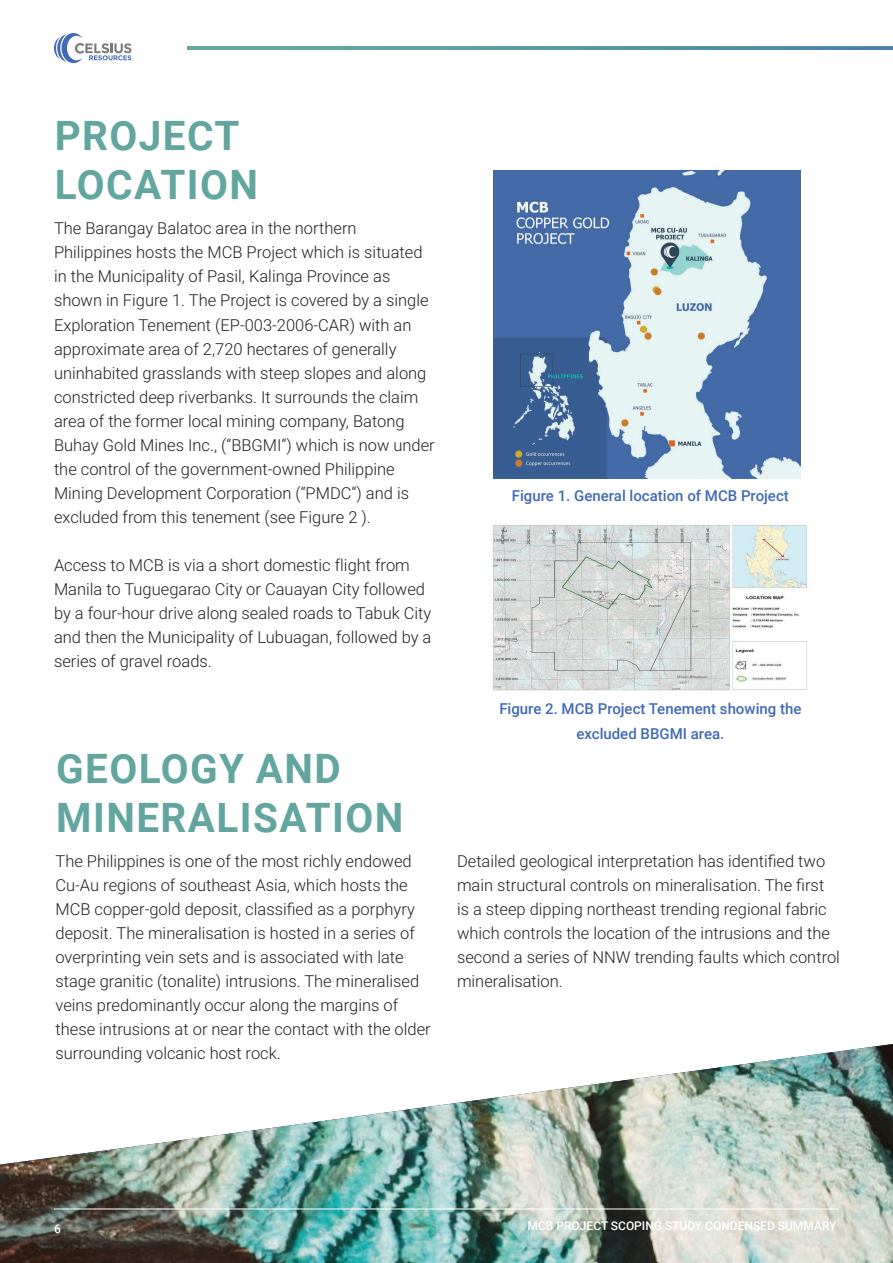
<style>
.page{position:relative;width:893px;height:1263px;background:#fff}
.page>*{position:absolute;margin:0;border:0;box-sizing:border-box;transform-origin:0 0}
.t1{font:700 40.5px/48.6px "Roboto";letter-spacing:.035em;color:#63a69f}
.t2{font:300 16.5px/24px "Roboto";color:#231f20}
.t3{font:500 15px/25.5px "Roboto";color:#416bb4;text-align:center}
.t4{font:500 12px "Roboto";color:#fff}
</style>
<div class="page">
<svg style="left:492px;top:525px;width:315px;height:166px;background:#d8dcdb"></svg>
<img style="left:494px;top:170px;width:307px;height:309px">
<img style="left:0;top:1044px;width:893px;height:219px">
<hr style="left:54px;top:1209px;width:785px;height:1px;background:#fff">
<img style="left:187px;top:47px;width:706px;height:2px">
<svg style="left:54px;top:33px;width:77px;height:30px"></svg>
<h1 class="t1" style="left:55px;top:110px;width:205px">PROJECT<br>LOCATION</h1>
<p class="t2" style="left:54px;top:216px;width:382px">The Barangay Balatoc area in the northern Philippines hosts the MCB Project which is situated in the Municipality of Pasil, Kalinga Province as shown in Figure 1. The Project is covered by a single Exploration Tenement (EP-003-2006-CAR) with an approximate area of 2,720 hectares of generally uninhabited grasslands with steep slopes and along constricted deep riverbanks. It surrounds the claim area of the former local mining company, Batong Buhay Gold Mines Inc., (“BBGMI”) which is now under the control of the government-owned Philippine Mining Development Corporation (“PMDC”) and is excluded from this tenement (see Figure 2 ).</p>
<p class="t2" style="left:54px;top:552px;width:379px">Access to MCB is via a short domestic flight from Manila to Tuguegarao City or Cauayan City followed by a four-hour drive along sealed roads to Tabuk City and then the Municipality of Lubuagan, followed by a series of gravel roads.</p>
<p class="t3" style="left:512px;top:483px;width:278px">Figure 1. General location of MCB Project</p>
<p class="t3" style="left:499px;top:695px;width:304px">Figure 2. MCB Project Tenement showing the excluded BBGMI area.</p>
<h1 class="t1" style="left:56px;top:743px;width:349px">GEOLOGY AND<br>MINERALISATION</h1>
<p class="t2" style="left:56px;top:848px;width:377px">The Philippines is one of the most richly endowed Cu-Au regions of southeast Asia, which hosts the MCB copper-gold deposit, classified as a porphyry deposit. The mineralisation is hosted in a series of overprinting vein sets and is associated with late stage granitic (tonalite) intrusions. The mineralised veins predominantly occur along the margins of these intrusions at or near the contact with the older surrounding volcanic host rock.</p>
<p class="t2" style="left:457px;top:848px;width:384px">Detailed geological interpretation has identified two main structural controls on mineralisation. The first is a steep dipping northeast trending regional fabric which controls the location of the intrusions and the second a series of NNW trending faults which control mineralisation.</p>
<p class="t4" style="left:54px;top:1221px;width:8px">6</p>
<p class="t4" style="left:528px;top:1217px;width:311px">MCB PROJECT SCOPING STUDY CONDENSED SUMMARY</p>
</div>
